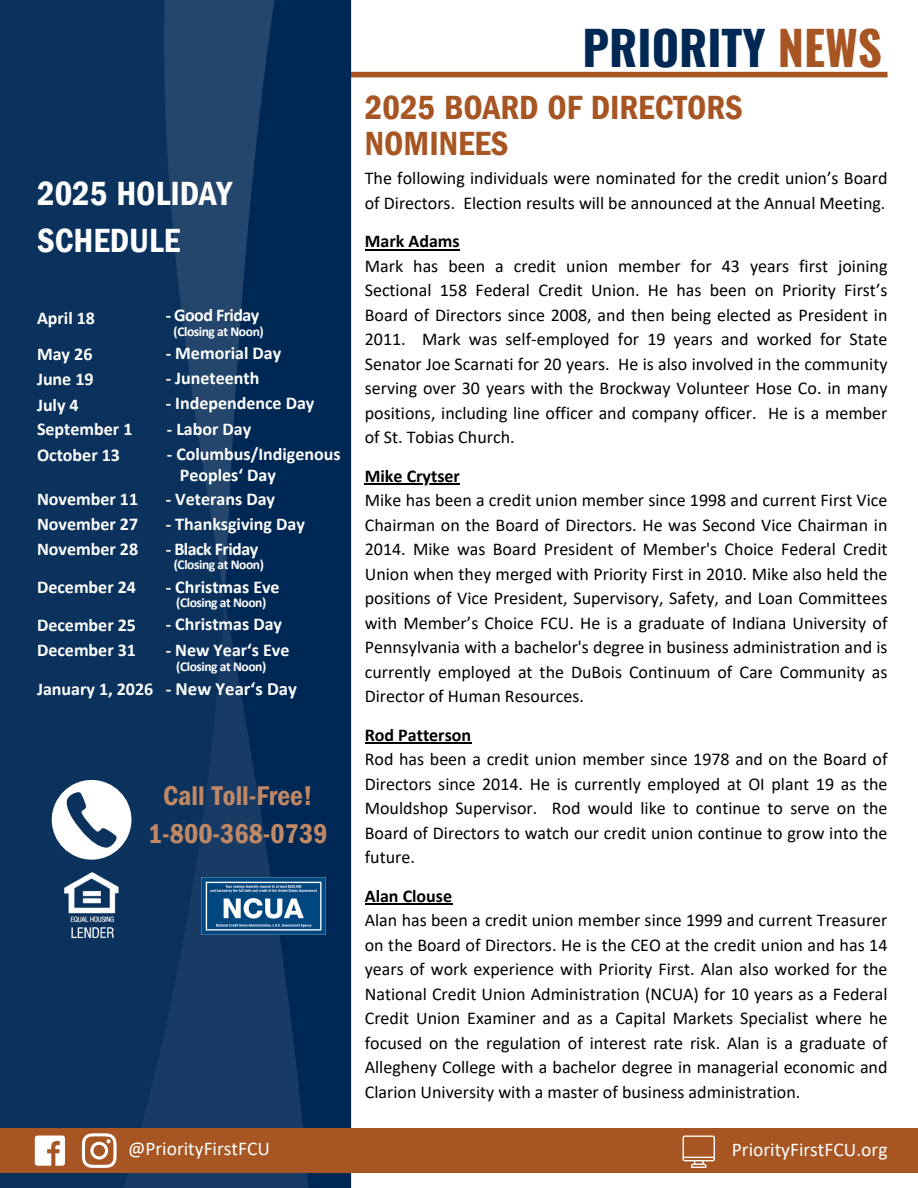
<style>
.page{position:relative;width:918px;height:1188px;background:#fff}
.page>*{position:absolute;margin:0;border:0;box-sizing:border-box;transform-origin:0 0}
.t1{font:700 46.95px "Oswald";color:#002855}
.t2{font:34.5px/36px "Franklin Gothic LT Pro Dm Cn";color:#a65523}
.t3{font:34.5px/47.2px "Franklin Gothic LT Pro Dm Cn";color:#fff}
.t4{font:27.9px/39px "Franklin Gothic LT Pro Dm Cn";color:#c18865;text-align:center}
.t5{font:19.5px "Calibri";color:#fff}
.t6{font:700 18.75px "Calibri";color:#fff}
.t7{font:18px/24.5px "Calibri";color:#000}
.t8{font:700 18px "Calibri";color:#fff}
.t9{font:700 18px "Calibri";letter-spacing:-.03em;color:#fff}
.t10{font:700 13.5px "Calibri";letter-spacing:-.03em;color:#fff}
.s1{color:#a65523}
.s2{font-weight:700}
</style>
<div class="page">
<div style="left:336px;top:72px;width:552px;height:5px;background:#a65523"></div>
<img style="left:0;top:0;width:365px;height:1188px">
<div style="left:0;top:1129px;width:918px;height:44px;background:#a65523"></div>
<svg style="left:35px;top:1136px;width:30px;height:30px"></svg>
<svg style="left:82px;top:1133px;width:35px;height:35px"></svg>
<svg style="left:683px;top:1136px;width:32px;height:32px"></svg>
<img style="left:62px;top:869px;width:59px;height:74px">
<img style="left:201px;top:877px;width:124px;height:58px">
<svg style="left:52px;top:780px;width:79px;height:80px"></svg>
<hr style="left:365px;top:249px;width:95px;height:2px;background:#000">
<hr style="left:365px;top:483px;width:95px;height:2px;background:#000">
<hr style="left:365px;top:742px;width:106px;height:2px;background:#000">
<hr style="left:365px;top:903px;width:87px;height:2px;background:#000">
<h3 class="t1" style="left:582px;top:11px;width:301px">PRIORITY <span class="s1">NEWS</span></h3>
<p class="t3" style="left:37px;top:175px;width:196px">2025 HOLIDAY<br>SCHEDULE</p>
<h4 class="t8" style="left:37px;top:310px;width:60px">April 18</h4>
<h4 class="t9" style="left:166px;top:308px;width:95px">- Good Friday</h4>
<h4 class="t10" style="left:174px;top:326px;width:92px">(Closing at Noon)</h4>
<h4 class="t8" style="left:37px;top:346px;width:57px">May 26</h4>
<h4 class="t8" style="left:166px;top:346px;width:117px">- Memorial Day</h4>
<p class="t8" style="left:37px;top:371px;width:58px">June 19</p>
<p class="t8" style="left:166px;top:371px;width:95px">- Juneteenth</p>
<p class="t8" style="left:37px;top:397px;width:43px">July 4</p>
<p class="t8" style="left:166px;top:396px;width:150px">- Independence Day</p>
<h1 class="t8" style="left:37px;top:422px;width:97px">September 1</h1>
<p class="t8" style="left:167px;top:422px;width:86px">- Labor Day</p>
<h4 class="t8" style="left:37px;top:447px;width:84px">October 13</h4>
<h4 class="t8" style="left:167px;top:446px;width:175px">- Columbus/Indigenous</h4>
<h4 class="t8" style="left:180px;top:467px;width:97px">Peoples‘ Day</h4>
<h2 class="t8" style="left:37px;top:492px;width:103px">November 11</h2>
<h5 class="t8" style="left:166px;top:492px;width:111px">- Veterans Day</h5>
<h5 class="t8" style="left:37px;top:516px;width:103px">November 27</h5>
<h5 class="t8" style="left:166px;top:516px;width:141px">- Thanksgiving Day</h5>
<h5 class="t8" style="left:37px;top:541px;width:103px">November 28</h5>
<h5 class="t9" style="left:166px;top:541px;width:94px">- Black Friday</h5>
<p class="t10" style="left:174px;top:559px;width:92px">(Closing at Noon)</p>
<p class="t8" style="left:37px;top:579px;width:100px">December 24</p>
<h4 class="t8" style="left:166px;top:579px;width:116px">- Christmas Eve</h4>
<h4 class="t10" style="left:176px;top:597px;width:92px">(Closing at Noon)</h4>
<h4 class="t8" style="left:37px;top:618px;width:100px">December 25</h4>
<h4 class="t8" style="left:166px;top:617px;width:118px">- Christmas Day</h4>
<h4 class="t8" style="left:37px;top:643px;width:100px">December 31</h4>
<h4 class="t8" style="left:166px;top:643px;width:125px">- New Year‘s Eve</h4>
<h4 class="t10" style="left:176px;top:661px;width:92px">(Closing at Noon)</h4>
<h4 class="t8" style="left:37px;top:681px;width:118px">January 1, 2026</h4>
<h4 class="t6" style="left:166px;top:681px;width:133px">- New Year‘s Day</h4>
<p class="t4" style="left:148px;top:780px;width:181px">Call Toll-Free!<br>1-800-368-0739</p>
<p class="t2" style="left:365px;top:95px;width:380px">2025 BOARD OF DIRECTORS<br>NOMINEES</p>
<h4 class="t7" style="left:365px;top:167px;width:524px">The following individuals were nominated for the credit union’s Board of Directors. Election results will be announced at the Annual Meeting.</h4>
<h4 class="t7" style="left:365px;top:230px;width:524px"><span class="s2">Mark Adams<br></span>Mark has been a credit union member for 43 years first joining Sectional 158 Federal Credit Union. He has been on Priority First’s Board of Directors since 2008, and then being elected as President in 2011. Mark was self-employed for 19 years and worked for State Senator Joe Scarnati for 20 years. He is also involved in the community serving over 30 years with the Brockway Volunteer Hose Co. in many positions, including line officer and company officer. He is a member of St. Tobias Church.</h4>
<h4 class="t7" style="left:365px;top:465px;width:524px"><span class="s2">Mike Crytser<br></span>Mike has been a credit union member since 1998 and current First Vice Chairman on the Board of Directors. He was Second Vice Chairman in 2014. Mike was Board President of Member's Choice Federal Credit Union when they merged with Priority First in 2010. Mike also held the positions of Vice President, Supervisory, Safety, and Loan Committees with Member’s Choice FCU. He is a graduate of Indiana University of Pennsylvania with a bachelor's degree in business administration and is currently employed at the DuBois Continuum of Care Community as Director of Human Resources.</h4>
<h4 class="t7" style="left:365px;top:724px;width:524px"><span class="s2">Rod Patterson<br></span>Rod has been a credit union member since 1978 and on the Board of Directors since 2014. He is currently employed at OI plant 19 as the Mouldshop Supervisor. Rod would like to continue to serve on the Board of Directors to watch our credit union continue to grow into the future.</h4>
<p class="t7" style="left:365px;top:885px;width:524px"><span class="s2">Alan Clouse<br></span>Alan has been a credit union member since 1999 and current Treasurer on the Board of Directors. He is the CEO at the credit union and has 14 years of work experience with Priority First. Alan also worked for the National Credit Union Administration (NCUA) for 10 years as a Federal Credit Union Examiner and as a Capital Markets Specialist where he focused on the regulation of interest rate risk. Alan is a graduate of Allegheny College with a bachelor degree in managerial economic and Clarion University with a master of business administration.</p>
<p class="t5" style="left:128px;top:1140px;width:143px">@PriorityFirstFCU</p>
<h2 class="t5" style="left:732px;top:1141px;width:157px">PriorityFirstFCU.org</h2>
</div>
